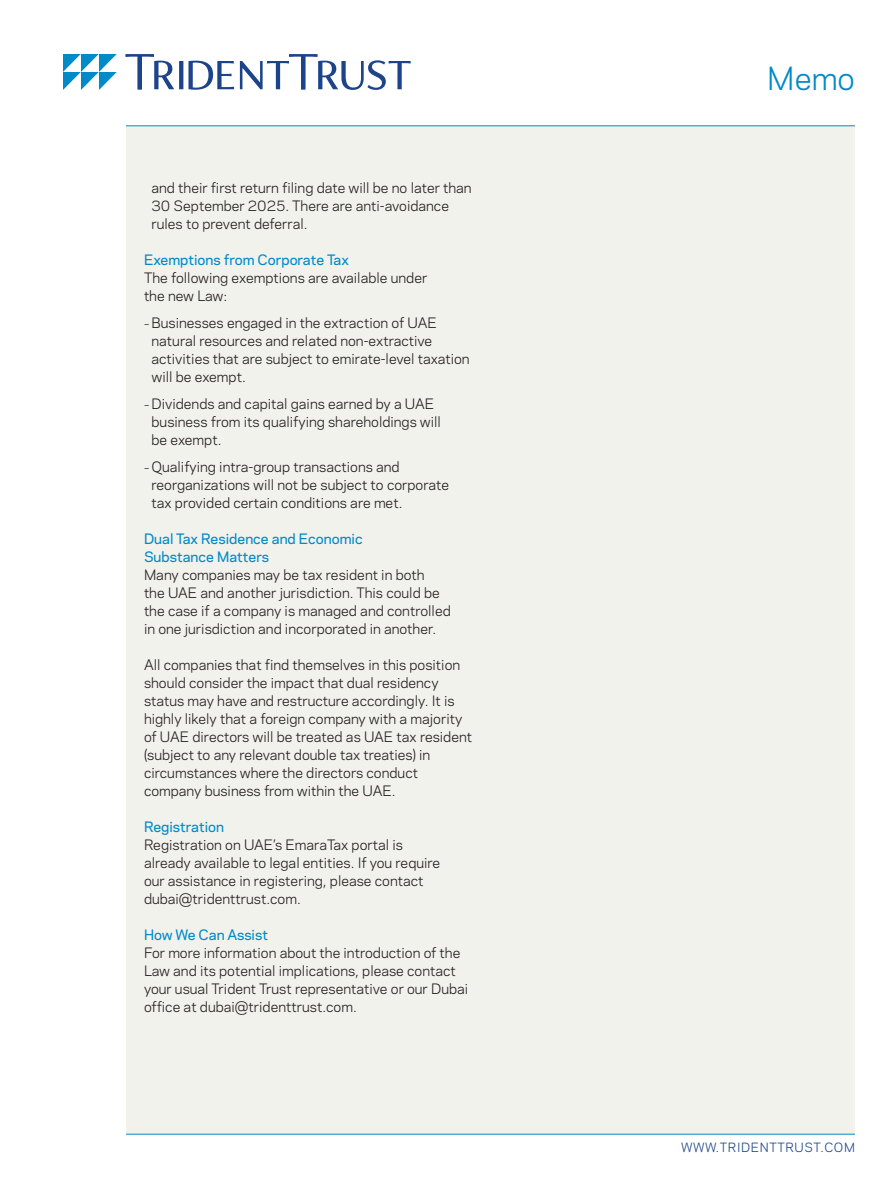
<style>
.page{position:relative;width:891px;height:1188px;background:#fff}
.page>*{position:absolute;margin:0;border:0;box-sizing:border-box;transform-origin:0 0}
.t1{font:30px "Polaris";color:#008ac8}
._1st_Paragraph{font:13.5px/18px "Polaris";color:#231f20}
.Head_1{font:500 13.5px/18px "Polaris";color:#008ac8}
.t2{font:12px "Polaris";letter-spacing:.05em;color:#1d448b}
.s1{font-size:10.5px}
</style>
<div class="page">
<svg style="left:126px;top:54px;width:285px;height:36px"></svg>
<svg style="left:63px;top:54px;width:54px;height:36px"></svg>
<div style="left:126px;top:126px;width:729px;height:1008px;background:#f2f2ed"></div>
<hr style="left:126px;top:126px;width:729px;height:1px;background:#008ac8">
<hr style="left:126px;top:1134px;width:729px;height:1px;background:#008ac8">
<p class="_1st_Paragraph" style="left:152px;top:178px;width:322px">and their first return filing date will be no later than<br>30 September 2025. There are anti-avoidance rules to prevent deferral.</p>
<p class="Head_1" style="left:144px;top:250px;width:206px">Exemptions from Corporate Tax</p>
<p class="_1st_Paragraph" style="left:144px;top:268px;width:285px">The following exemptions are available under the new Law:</p>
<p class="_1st_Paragraph" style="left:152px;top:313px;width:320px;text-indent:-8px"><span class="s1">–</span> Businesses engaged in the extraction of UAE natural resources and related non-extractive activities that are subject to emirate-level taxation will be exempt.</p>
<p class="_1st_Paragraph" style="left:152px;top:394px;width:291px;text-indent:-8px"><span class="s1">–</span> Dividends and capital gains earned by a UAE business from its qualifying shareholdings will be exempt.</p>
<p class="_1st_Paragraph" style="left:152px;top:457px;width:299px;text-indent:-8px"><span class="s1">–</span> Qualifying intra-group transactions and reorganizations will not be subject to corporate tax provided certain conditions are met.</p>
<p class="Head_1" style="left:144px;top:529px;width:220px">Dual Tax Residence and Economic<br>Substance Matters</p>
<p class="_1st_Paragraph" style="left:144px;top:565px;width:308px">Many companies may be tax resident in both<br>the UAE and another jurisdiction. This could be the case if a company is managed and controlled in one jurisdiction and incorporated in another.</p>
<p class="_1st_Paragraph" style="left:144px;top:655px;width:330px">All companies that find themselves in this position should consider the impact that dual residency status may have and restructure accordingly. It is highly likely that a foreign company with a majority of UAE directors will be treated as UAE tax resident (subject to any relevant double tax treaties) in circumstances where the directors conduct company business from within the UAE.</p>
<p class="Head_1" style="left:144px;top:817px;width:82px">Registration</p>
<p class="_1st_Paragraph" style="left:144px;top:835px;width:298px">Registration on UAE’s EmaraTax portal is already available to legal entities. If you require our assistance in registering, please contact dubai@tridenttrust.com.</p>
<p class="Head_1" style="left:144px;top:925px;width:126px">How We Can Assist</p>
<p class="_1st_Paragraph" style="left:144px;top:943px;width:326px">For more information about the introduction of the Law and its potential implications, please contact your usual Trident Trust representative or our Dubai office at dubai@tridenttrust.com.</p>
<h1 class="t1" style="left:767px;top:56px;width:89px">Memo</h1>
<p class="t2" style="left:681px;top:1138px;width:175px">WWW.TRIDENTTRUST.COM</p>
</div>
